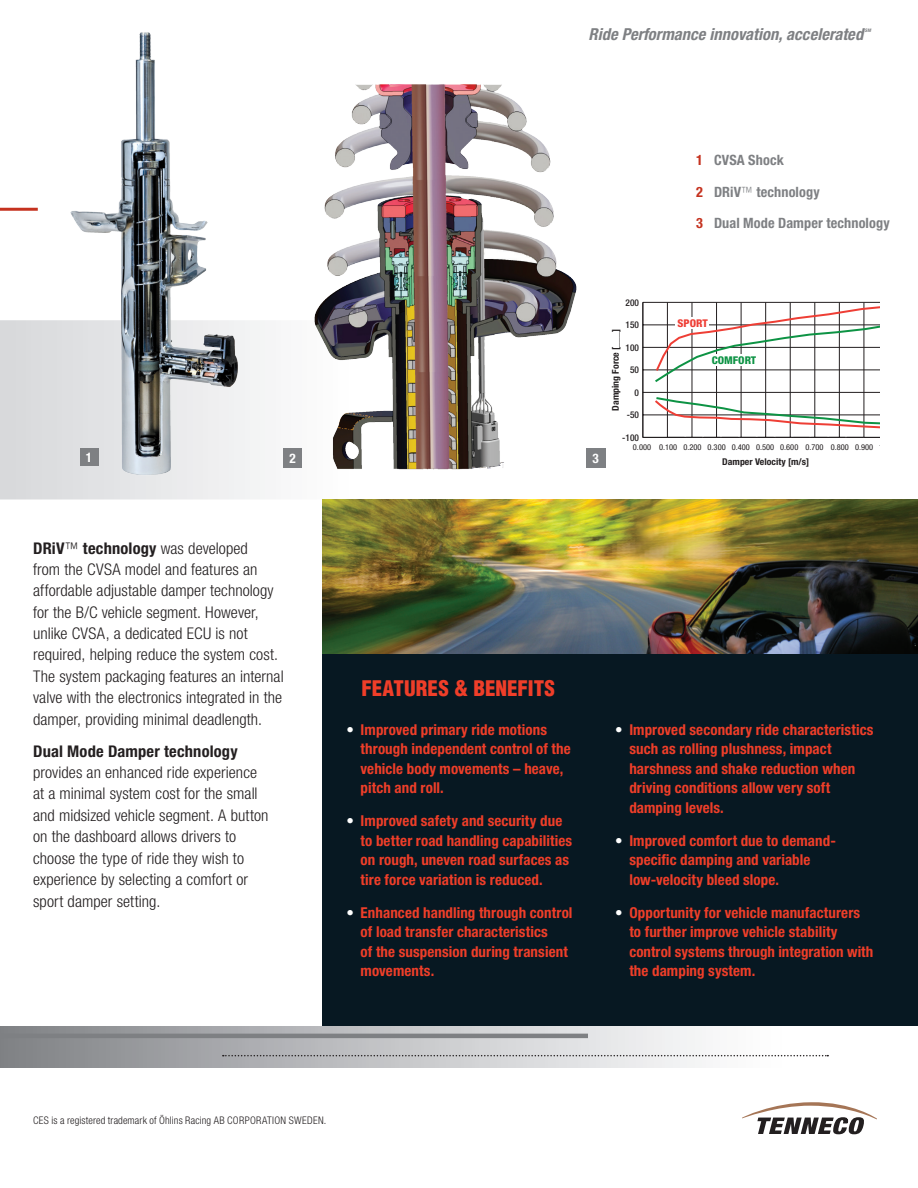
<style>
.page{position:relative;width:918px;height:1188px;background:#fff}
.page>*{position:absolute;margin:0;border:0;box-sizing:border-box;transform-origin:0 0}
.Features_Benefits_He{font:900 condensed 21px "Helvetica LT Std";color:#ef3e29}
.PositioningLine{font:italic 700 condensed 16.5px "Helvetica Neue LT Std";letter-spacing:.005em;color:#7e8083}
.BodyCopy{font:300 condensed 16.2px/21.3px "Helvetica Neue LT Std";letter-spacing:.005em;color:#231f20;scale:.85 1}
.BodyCopy-2{font:300 condensed 16.2px/21.5px "Helvetica Neue LT Std";letter-spacing:.005em;color:#231f20}
.Feature_BulletBullet{font:700 condensed 15px/19.5px "Helvetica Neue LT Std";letter-spacing:.005em;color:#ef3e29}
.CoverHead_Grn{font:700 condensed 14.25px "Helvetica Neue LT Std";letter-spacing:.01em;color:#7e8083}
.t1{font:700 condensed 13.2px "Helvetica Neue LT Std";color:#fff}
.t2{font:800 condensed 10.65px "Helvetica Neue";color:#0d9344;scale:1.05 1}
.t3{font:800 condensed 10.65px "Helvetica Neue";color:#ee3e35;scale:1.05 1}
.LegalLine{font:300 condensed 10.5px "Helvetica Neue LT Std";letter-spacing:.015em;color:#231f20}
.t4{font:700 condensed 9.3px "Helvetica Neue";color:#231f20;scale:1.05 1}
.t5{font:500 condensed 9.3px "Helvetica Neue";color:#231f20}
.t6{font:condensed 7.95px "Helvetica Neue";color:#231f20;scale:1.05 1}
.PositioningLine-2{font:italic 700 condensed 4.8px "Helvetica Neue LT Std";color:#7e8083}
.s1{color:#c5321f}
.s2{font-weight:300}
.s3{font-weight:700}
.s4{color:#fff}
</style>
<div class="page">
<svg style="left:0;top:320px;width:918px;height:180px"></svg>
<img style="left:69px;top:32px;width:181px;height:450px">
<div style="left:322px;top:650px;width:596px;height:376px;background:#071822"></div>
<div style="left:0;top:1027px;width:918px;height:41px;background:linear-gradient(to right,#84868a,#fff)"></div>
<img style="left:322px;top:500px;width:596px;height:153px">
<div style="left:80px;top:448px;width:18px;height:18px;background:#7e8083"></div>
<div style="left:283px;top:448px;width:19px;height:20px;background:#7e8083"></div>
<div style="left:586px;top:448px;width:19px;height:20px;background:#7e8083"></div>
<hr style="left:0;top:208px;width:38px;height:3px;background:#c5321f">
<svg style="left:223px;top:1055px;width:605px;height:1px"></svg>
<hr style="left:0;top:1034px;width:588px;height:4px;background:#7e8083">
<div style="left:608px;top:297px;width:272px;height:185px;background:#fff"></div>
<hr style="left:888px;top:302px;width:1px;height:135px;background:#231f20">
<hr style="left:667px;top:302px;width:1px;height:135px;background:#231f20">
<hr style="left:692px;top:302px;width:1px;height:135px;background:#231f20">
<hr style="left:716px;top:302px;width:1px;height:135px;background:#231f20">
<hr style="left:741px;top:302px;width:1px;height:135px;background:#231f20">
<hr style="left:765px;top:302px;width:1px;height:135px;background:#231f20">
<hr style="left:790px;top:302px;width:1px;height:135px;background:#231f20">
<hr style="left:814px;top:302px;width:1px;height:135px;background:#231f20">
<hr style="left:839px;top:302px;width:1px;height:135px;background:#231f20">
<hr style="left:864px;top:302px;width:1px;height:135px;background:#231f20">
<hr style="left:643px;top:302px;width:1px;height:135px;background:#231f20">
<hr style="left:643px;top:437px;width:237px;height:1px;background:#231f20">
<hr style="left:643px;top:415px;width:237px;height:1px;background:#231f20">
<hr style="left:643px;top:392px;width:237px;height:1px;background:#231f20">
<hr style="left:643px;top:370px;width:237px;height:1px;background:#231f20">
<hr style="left:643px;top:347px;width:237px;height:1px;background:#231f20">
<hr style="left:643px;top:325px;width:237px;height:1px;background:#231f20">
<hr style="left:643px;top:302px;width:237px;height:1px;background:#231f20">
<svg style="left:653px;top:304px;width:227px;height:126px"></svg>
<div style="left:675px;top:317px;width:33px;height:11px;background:#fff"></div>
<div style="left:709px;top:354px;width:34px;height:11px;background:#fff"></div>
<img style="left:289px;top:84px;width:307px;height:395px">
<svg style="left:742px;top:1102px;width:135px;height:32px"></svg>
<p class="PositioningLine" style="left:589px;top:24px;width:276px">Ride Performance innovation, accelerated</p>
<p class="PositioningLine-2" style="left:865px;top:27px;width:8px">SM</p>
<p class="CoverHead_Grn" style="left:696px;top:151px;width:89px"><span class="s1">1</span> CVSA Shock</p>
<p class="CoverHead_Grn" style="left:696px;top:183px;width:125px"><span class="s1">2</span> DRiV<span class="s2">™</span> technology</p>
<p class="CoverHead_Grn" style="left:696px;top:214px;width:195px"><span class="s1">3</span> Dual Mode Damper technology</p>
<p class="t1" style="left:86px;top:449px;width:8px">1</p>
<p class="t1" style="left:289px;top:450px;width:8px">2</p>
<p class="t1" style="left:592px;top:450px;width:8px">3</p>
<p class="t5" style="left:626px;top:297px;width:15px">200</p>
<p class="t5" style="left:626px;top:319px;width:15px">150</p>
<p class="t4" style="left:610px;top:411px;width:80px;rotate:-90deg">Damping Force [___]</p>
<p class="t5" style="left:626px;top:342px;width:15px">100</p>
<p class="t5" style="left:630px;top:364px;width:10px">50</p>
<p class="t5" style="left:635px;top:387px;width:6px">0</p>
<p class="t5" style="left:627px;top:409px;width:14px">-50</p>
<p class="t5" style="left:622px;top:432px;width:18px">-100</p>
<p class="t3" style="left:678px;top:317px;width:30px">SPORT</p>
<p class="t2" style="left:712px;top:354px;width:44px">COMFORT</p>
<p class="t6" style="left:633px;top:442px;width:253px">0.000 0.100 0.200 0.300 0.400 0.500 0.600 0.700 0.800 0.900 1.000</p>
<p class="t4" style="left:722px;top:456px;width:84px">Damper Velocity [m/s]</p>
<p class="BodyCopy" style="left:33px;top:537px;width:296px"><span class="s3">DRiV</span>™ <span class="s3">technology</span> was developed<br>from the CVSA model and features an affordable adjustable damper technology for the B/C vehicle segment. However, unlike CVSA, a dedicated ECU is not required, helping reduce the system cost.<br>The system packaging features an internal valve with the electronics integrated in the damper, providing minimal deadlength.</p>
<p class="BodyCopy-2" style="left:33px;top:740px;width:237px"><span class="s3">Dual Mode Damper technology </span>provides an enhanced ride experience at a minimal system cost for the small and midsized vehicle segment. A button on the dashboard allows drivers to choose the type of ride they wish to experience by selecting a comfort or sport damper setting.</p>
<p class="Features_Benefits_He" style="left:361px;top:675px;width:195px">FEATURES &amp; BENEFITS</p>
<p class="Feature_BulletBullet" style="left:361px;top:719px;width:212px;text-indent:-14px"><span class="s4">•</span> Improved primary ride motions through independent control of the vehicle body movements – heave, pitch and roll.</p>
<p class="Feature_BulletBullet" style="left:361px;top:811px;width:213px;text-indent:-14px"><span class="s4">•</span> Improved safety and security due to better road handling capabilities on rough, uneven road surfaces as tire force variation is reduced.</p>
<p class="Feature_BulletBullet" style="left:361px;top:902px;width:213px;text-indent:-14px"><span class="s4">•</span> Enhanced handling through control of load transfer characteristics<br>of the suspension during transient movements.</p>
<p class="Feature_BulletBullet" style="left:629px;top:719px;width:246px;text-indent:-14px"><span class="s4">•</span> Improved secondary ride characteristics such as rolling plushness, impact harshness and shake reduction when driving conditions allow very soft damping levels.</p>
<p class="Feature_BulletBullet" style="left:629px;top:830px;width:208px;text-indent:-14px"><span class="s4">•</span> Improved comfort due to demand&shy;specific damping and variable low-velocity bleed slope.</p>
<p class="Feature_BulletBullet" style="left:629px;top:902px;width:246px;text-indent:-14px"><span class="s4">•</span> Opportunity for vehicle manufacturers to further improve vehicle stability control systems through integration with the damping system.</p>
<p class="LegalLine" style="left:33px;top:1115px;width:295px">CES is a registered trademark of Öhlins Racing AB CORPORATION SWEDEN.</p>
</div>
